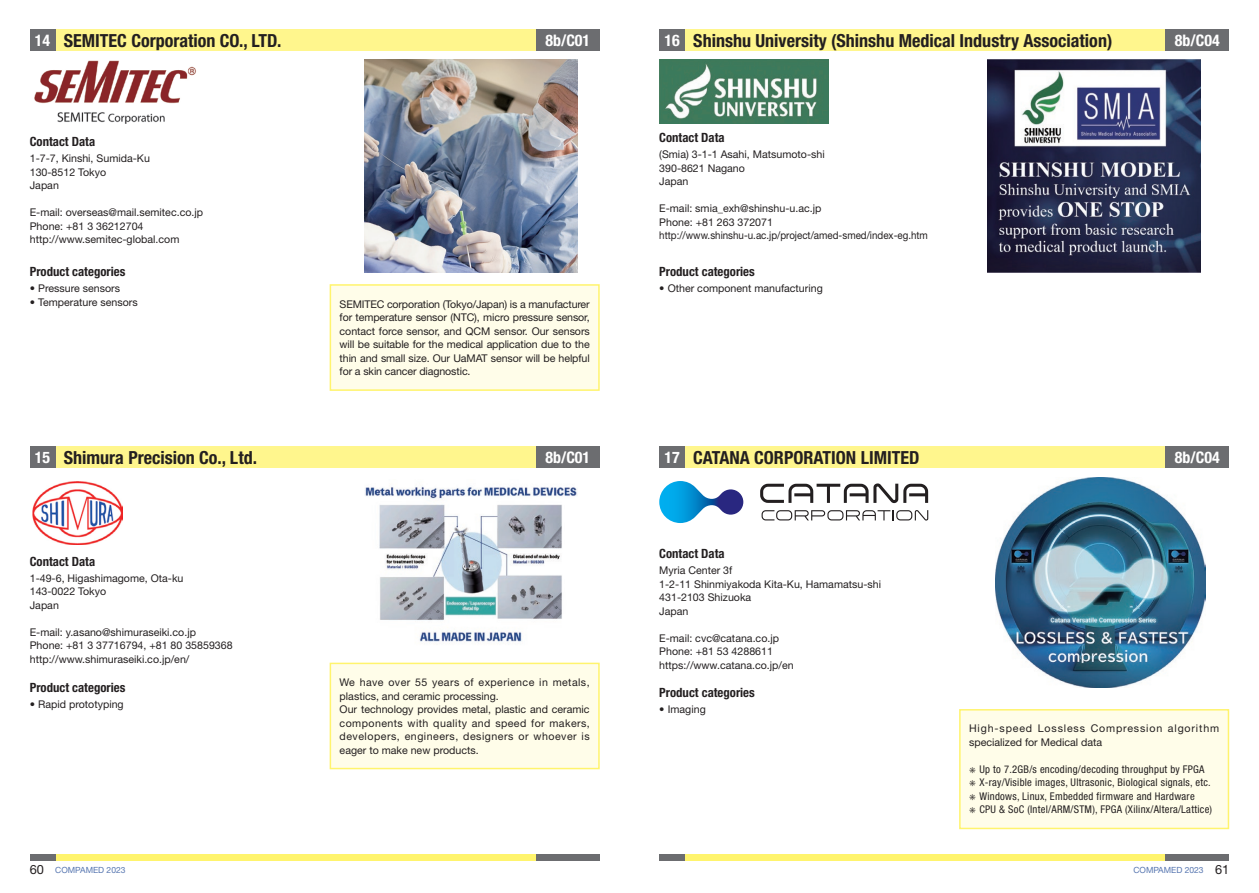
<style>
.page{position:relative;width:1259px;height:893px;background:#fff}
.page>*{position:absolute;margin:0;border:0;box-sizing:border-box;transform-origin:0 0}
.t1{font:700 condensed 18px "Helvetica Neue";color:#231f20}
.t2{font:700 condensed 15.9px "Helvetica Neue";color:#fff}
.t3{font:700 condensed 12.75px "Helvetica Neue";color:#231f20}
.t4{font:10.65px/13.5px "Helvetica Neue";color:#231f20}
.t5{font:10.65px/13.5px "Helvetica Neue";letter-spacing:.04em;color:#231f20}
.t6{font:condensed 10.65px/13.5px "Helvetica Neue";letter-spacing:.025em;color:#231f20}
.t7{font:10.65px/13.5px "Helvetica Neue";letter-spacing:.08em;color:#231f20}
.t8{font:8.55px "Helvetica Neue";color:#5877b1}
.s1{font-size:15.9px;color:#fff}
.s2{font-family:"Minion Pro";font-stretch:normal}
.s3{font-size:12.75px;color:#231f20}
</style>
<div class="page">
<div style="left:30px;top:855px;width:570px;height:6px;background:#fff46d"></div>
<div style="left:536px;top:855px;width:64px;height:6px;background:#6c6d70"></div>
<div style="left:30px;top:855px;width:25px;height:6px;background:#6c6d70"></div>
<div style="left:659px;top:855px;width:570px;height:6px;background:#fff46d"></div>
<div style="left:1165px;top:855px;width:64px;height:6px;background:#6c6d70"></div>
<div style="left:659px;top:855px;width:26px;height:6px;background:#6c6d70"></div>
<div style="left:30px;top:30px;width:570px;height:21px;background:#fff68d"></div>
<div style="left:30px;top:30px;width:25px;height:21px;background:#6c6d70"></div>
<div style="left:536px;top:30px;width:64px;height:21px;background:#6c6d70"></div>
<div style="left:30px;top:446px;width:570px;height:22px;background:#fff68d"></div>
<div style="left:30px;top:446px;width:25px;height:22px;background:#6c6d70"></div>
<div style="left:536px;top:446px;width:64px;height:22px;background:#6c6d70"></div>
<img style="left:32px;top:481px;width:90px;height:63px">
<div style="left:330px;top:663px;width:269px;height:105px;background:#fffde9"></div>
<div style="left:330px;top:663px;width:270px;height:106px;border:2px solid #fff46d"></div>
<img style="left:365px;top:486px;width:212px;height:156px">
<img style="left:34px;top:60px;width:162px;height:63px">
<div style="left:330px;top:285px;width:269px;height:105px;background:#fffde9"></div>
<div style="left:330px;top:284px;width:270px;height:107px;border:2px solid #fff46d"></div>
<img style="left:365px;top:60px;width:212px;height:212px">
<div style="left:659px;top:446px;width:570px;height:22px;background:#fff68d"></div>
<div style="left:659px;top:446px;width:26px;height:22px;background:#6c6d70"></div>
<div style="left:1165px;top:446px;width:64px;height:22px;background:#6c6d70"></div>
<div style="left:659px;top:30px;width:570px;height:21px;background:#fff68d"></div>
<div style="left:659px;top:30px;width:26px;height:21px;background:#6c6d70"></div>
<div style="left:1165px;top:30px;width:64px;height:21px;background:#6c6d70"></div>
<img style="left:659px;top:60px;width:170px;height:63px">
<img style="left:988px;top:60px;width:212px;height:212px">
<svg style="left:761px;top:510px;width:167px;height:11px"></svg>
<svg style="left:760px;top:483px;width:168px;height:20px"></svg>
<svg style="left:659px;top:481px;width:84px;height:42px"></svg>
<div style="left:960px;top:710px;width:268px;height:118px;background:#fffde9"></div>
<div style="left:959px;top:709px;width:270px;height:120px;border:2px solid #fff46d"></div>
<img style="left:995px;top:477px;width:210px;height:211px">
<h1 class="t1" style="left:35px;top:30px;width:248px"><span class="s1">14</span> SEMITEC Corporation CO., LTD.</h1>
<h2 class="t2" style="left:545px;top:31px;width:46px">8b/C01</h2>
<p class="t3" style="left:30px;top:134px;width:67px">Contact Data</p>
<p class="t4" style="left:30px;top:152px;width:122px">1-7-7, Kinshi, Sumida-Ku<br>130-8512 Tokyo<br>Japan</p>
<p class="t4" style="left:30px;top:206px;width:175px">E-mail: overseas@mail.semitec.co.jp<br>Phone: +81 3 36212704 http://www.semitec-global.com</p>
<p class="t3" style="left:30px;top:264px;width:97px">Product categories</p>
<p class="t4" style="left:30px;top:282px;width:92px">• Pressure sensors</p>
<p class="t4" style="left:30px;top:295px;width:109px">• Temperature sensors</p>
<p class="t4" style="left:340px;top:297px;width:252px;text-align:justify">SEMITEC corporation (Tokyo/Japan) is a manufacturer for temperature sensor (NTC), micro pressure sensor, contact force sensor, and QCM sensor. Our sensors will be suitable for the medical application due to the thin and small size. Our UaMAT sensor will be helpful for a skin cancer diagnostic.</p>
<h1 class="t1" style="left:35px;top:446px;width:224px"><span class="s1">15</span> Shimura Precision Co., Ltd.</h1>
<h2 class="t2" style="left:545px;top:447px;width:46px">8b/C01</h2>
<p class="t3" style="left:30px;top:554px;width:67px">Contact Data</p>
<p class="t4" style="left:30px;top:571px;width:155px">1-49-6, Higashimagome, Ota-ku<br>143-0022 Tokyo<br>Japan</p>
<p class="t4" style="left:30px;top:625px;width:204px">E-mail: y.asano@shimuraseiki.co.jp<br>Phone: +81 3 37716794, +81 80 35859368 http://www.shimuraseiki.co.jp/en/</p>
<p class="t3" style="left:30px;top:679px;width:97px">Product categories</p>
<p class="t4" style="left:30px;top:697px;width:95px">• Rapid prototyping</p>
<p class="t5" style="left:340px;top:675px;width:252px">We have over 55 years of experience in metals, plastics, and ceramic processing.<br>Our technology provides metal, plastic and ceramic components with quality and speed for makers, developers, engineers, designers or whoever is eager to make new products.</p>
<h1 class="t1" style="left:664px;top:30px;width:449px"><span class="s1">16</span> Shinshu University (Shinshu Medical Industry Association)</h1>
<h2 class="t2" style="left:1175px;top:31px;width:46px">8b/C04</h2>
<p class="t3" style="left:659px;top:130px;width:67px">Contact Data</p>
<p class="t4" style="left:659px;top:147px;width:167px">(Smia) 3-1-1 Asahi, Matsumoto-shi<br>390-8621 Nagano<br>Japan</p>
<p class="t4" style="left:659px;top:201px;width:270px">E-mail: smia_exh@shinshu-u.ac.jp<br>Phone: +81 263 372071 http://www.shinshu-u.ac.jp/project/amed-smed/index-eg.htm</p>
<p class="t3" style="left:659px;top:264px;width:97px">Product categories</p>
<p class="t4" style="left:659px;top:282px;width:165px">• Other component manufacturing</p>
<h1 class="t1" style="left:664px;top:446px;width:257px"><span class="s1">17</span> CATANA CORPORATION LIMITED</h1>
<h2 class="t2" style="left:1175px;top:447px;width:46px">8b/C04</h2>
<p class="t3" style="left:659px;top:546px;width:67px">Contact Data</p>
<p class="t4" style="left:659px;top:563px;width:223px">Myria Center 3f<br>1-2-11 Shinmiyakoda Kita-Ku, Hamamatsu-shi<br>431-2103 Shizuoka<br>Japan</p>
<p class="t4" style="left:659px;top:631px;width:136px">E-mail: cvc@catana.co.jp<br>Phone: +81 53 4288611 https://www.catana.co.jp/en</p>
<p class="t3" style="left:659px;top:685px;width:97px">Product categories</p>
<p class="t4" style="left:659px;top:703px;width:48px">• Imaging</p>
<p class="t7" style="left:969px;top:722px;width:251px">High-speed Lossless Compression algorithm specialized for Medical data</p>
<p class="t6" style="left:969px;top:762px;width:244px"><span class="s2">✳</span> Up to 7.2GB/s encoding/decoding throughput by FPGA <span class="s2">✳</span> X-ray/Visible images, Ultrasonic, Biological signals, etc. <span class="s2">✳</span> Windows, Linux, Embedded firmware and Hardware<br><span class="s2">✳</span> CPU &amp; SoC (Intel/ARM/STM), FPGA (Xilinx/Altera/Lattice)</p>
<p class="t8" style="left:30px;top:864px;width:97px"><span class="s3">60</span> COMPAMED 2023</p>
<p class="t8" style="left:1133px;top:864px;width:97px">COMPAMED 2023 <span class="s3">61</span></p>
</div>
